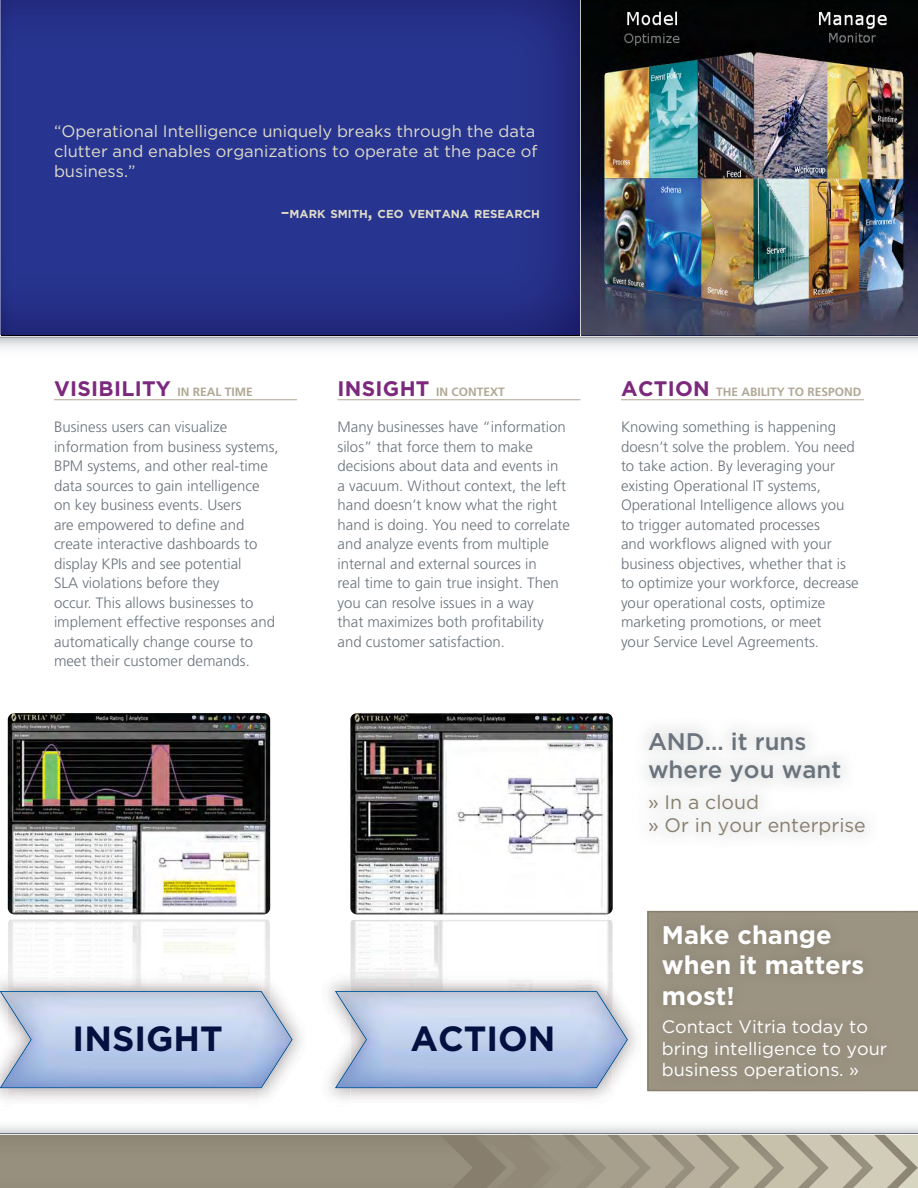
<style>
.page{position:relative;width:918px;height:1188px;background:#fff}
.page>*{position:absolute;margin:0;border:0;box-sizing:border-box;transform-origin:0 0}
.t1{font:700 34.95px "Gotham";color:#031141}
.t2{font:700 25.5px/30.6px "Gotham";color:#fff}
.t3{font:500 24px/28.8px "Gotham";color:#6a737b}
.t4{font:700 21px "Gotham";letter-spacing:.015em;color:#7c287d}
.t5{font:19.5px/23.4px "Gotham";color:#887e6e}
.t6{font:18px/21.6px "Gotham";color:#fff}
.t7{font:16.5px/19.8px "Gotham";color:#dfdcc8}
.t8{font:300 15px/19.5px "Frutiger LT Std";color:#6a737b}
.t9{font:700 12px "Frutiger LT Std";color:#b1a896}
.t10{font:700 11.55px "Gotham";color:#dfdcc8}
.s1{font-weight:500;font-size:16.5px}
.s2{font-size:16.5px}
.s3{font-family:"Frutiger LT Std";font-size:12px;color:#b1a896}
.s4{font-family:"Gotham";font-size:21px;color:#7c287d}
</style>
<div class="page">
<img style="left:15px;top:0;width:565px;height:336px">
<img style="left:8px;top:713px;width:262px;height:201px;border-radius:7px">
<img style="left:350px;top:713px;width:263px;height:201px;border-radius:7px">
<img style="left:8px;top:920px;width:262px;height:50px">
<img style="left:350px;top:920px;width:263px;height:50px">
<img style="left:0;top:991px;width:292px;height:97px">
<img style="left:350px;top:970px;width:263px;height:133px">
<img style="left:335px;top:991px;width:293px;height:97px">
<img style="left:0;top:1133px;width:918px;height:1px">
<img style="left:580px;top:0;width:338px;height:336px">
<svg style="left:0;top:337px;width:918px;height:12px"></svg>
<svg style="left:0;top:0;width:15px;height:345px;background:#2e398c"></svg>
<hr style="left:0;top:336px;width:918px;height:1px;background:#fff">
<div style="left:898px;top:911px;width:20px;height:180px;background:#9c9483"></div>
<hr style="left:54px;top:399px;width:243px;height:1px;background:#b1a896">
<hr style="left:338px;top:399px;width:242px;height:1px;background:#b1a896">
<hr style="left:621px;top:399px;width:243px;height:1px;background:#b1a896">
<svg style="left:439px;top:1135px;width:479px;height:53px;background:#aaa390"></svg>
<div style="left:647px;top:910px;width:251px;height:181px;background:#999080"></div>
<p class="t7" style="left:54px;top:123px;width:485px">“Operational Intelligence uniquely breaks through the data clutter and enables organizations to operate at the pace of business.”</p>
<p class="t10" style="left:281px;top:210px;width:261px"><span class="s1">–</span>MARK SMITH<span class="s2">,</span> CEO VENTANA RESEARCH</p>
<h3 class="t4" style="left:54px;top:376px;width:200px">VISIBILITY <span class="s3">IN REAL TIME</span></h3>
<p class="t8" style="left:54px;top:418px;width:226px">Business users can visualize information from business systems,<br>BPM systems, and other real-time data sources to gain intelligence on key business events. Users<br>are empowered to define and create interactive dashboards to display KPIs and see potential<br>SLA violations before they<br>occur. This allows businesses to implement effective responses and automatically change course to meet their customer demands.</p>
<p class="t9" style="left:338px;top:385px;width:169px"><span class="s4">INSIGHT</span> IN CONTEXT</p>
<p class="t8" style="left:338px;top:418px;width:234px">Many businesses have “information silos” that force them to make decisions about data and events in<br>a vacuum. Without context, the left hand doesn’t know what the right hand is doing. You need to correlate and analyze events from multiple internal and external sources in<br>real time to gain true insight. Then you can resolve issues in a way<br>that maximizes both profitability and customer satisfaction.</p>
<h1 class="t1" style="left:73px;top:1018px;width:152px">INSIGHT</h1>
<h1 class="t1" style="left:410px;top:1018px;width:147px">ACTION</h1>
<p class="t9" style="left:621px;top:385px;width:242px"><span class="s4">ACTION</span> THE ABILITY TO RESPOND</p>
<p class="t8" style="left:621px;top:418px;width:239px">Knowing something is happening doesn’t solve the problem. You need to take action. By leveraging your existing Operational IT systems, Operational Intelligence allows you to trigger automated processes<br>and workflows aligned with your business objectives, whether that is to optimize your workforce, decrease your operational costs, optimize marketing promotions, or meet<br>your Service Level Agreements.</p>
<h3 class="t3" style="left:648px;top:727px;width:195px">AND… it runs where you want</h3>
<h3 class="t5" style="left:648px;top:791px;width:219px">» In a cloud<br>» Or in your enterprise</h3>
<h2 class="t2" style="left:662px;top:920px;width:204px">Make change when it matters most!</h2>
<p class="t6" style="left:662px;top:1017px;width:227px">Contact Vitria today to bring intelligence to your business operations. »</p>
</div>
